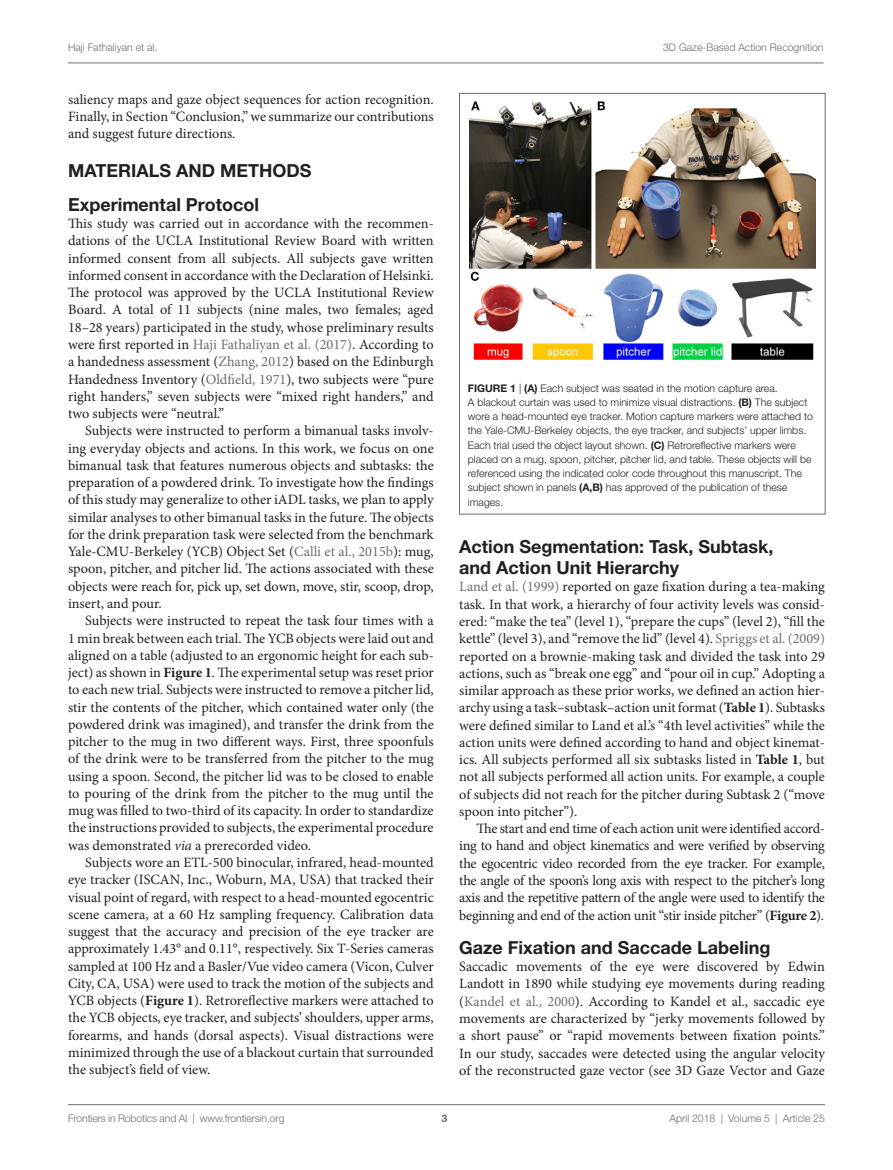
<style>
.page{position:relative;width:893px;height:1170px;background:#fff}
.page>*{position:absolute;margin:0;border:0;box-sizing:border-box;transform-origin:0 0}
.t1{font:700 18px/33.8px "Helvetica Neue LT Std";color:#231f20}
.t2{font:14.25px/17.2px "Minion Pro";letter-spacing:-.005em;color:#231f20;text-align:justify}
.t3{font:300 10.5px/14.2px "Helvetica Neue LT Std";color:#231f20}
.t4{font:300 10.5px "Helvetica Neue LT Std";color:#6c6d70}
.t5{font:700 10.5px "Helvetica Neue LT Std";color:#6c6d70}
.s1{color:#6c6d70}
.s2{font-weight:700}
.s3{font-style:italic}
</style>
<div class="page">
<img style="left:469px;top:102px;width:346px;height:258px">
<div style="left:459px;top:93px;width:366px;height:421px;border:1px solid #6c6d70"></div>
<hr style="left:68px;top:1104px;width:757px;height:1px;background:#6c6d70">
<hr style="left:68px;top:63px;width:755px;height:1px;background:#6c6d70">
<p class="t4" style="left:68px;top:41px;width:91px">Haji Fathaliyan et al.</p>
<p class="t4" style="left:663px;top:41px;width:162px">3D Gaze-Based Action Recognition</p>
<p class="t2" style="left:68px;top:90px;width:367px">saliency maps and gaze object sequences for action recognition.<br>Finally, in Section “Conclusion,” we summarize our contributions and suggest future directions.</p>
<p class="t1" style="left:68px;top:153px;width:50px">MATERIALS</p>
<p class="t1" style="left:68px;top:153px;width:244px;text-indent:108px">AN D METHODS<br>Experimental Protocol</p>
<p class="t2" style="left:68px;top:215px;width:367px">This study was carried out in accordance with the recommen&shy;dations of the UCLA Institutional Review Board with written informed consent from all subjects. All subjects gave written informed consent in accordance with the Declaration of Helsinki.<br>The protocol was approved by the UCLA Institutional Review Board. A total of 11 subjects (nine males, two females; aged 18–28 years) participated in the study, whose preliminary results were first reported in <span class="s1">Haji Fathaliyan et al. (2017)</span>. According to a handedness assessment (<span class="s1">Zhang, 2012</span>) based on the Edinburgh Handedness Inventory (<span class="s1">Oldfield, 1971</span>), two subjects were “pure right handers,” seven subjects were “mixed right handers,” and two subjects were “neutral.”</p>
<p class="t2" style="left:68px;top:422px;width:367px;text-indent:17px">Subjects were instructed to perform a bimanual tasks involv&shy;ing everyday objects and actions. In this work, we focus on one bimanual task that features numerous objects and subtasks: the preparation of a powdered drink. To investigate how the findings of this study may generalize to other iADL tasks, we plan to apply similar analyses to other bimanual tasks in the future. The objects for the drink preparation task were selected from the benchmark Yale-CMU-Berkeley (YCB) Object Set (<span class="s1">Calli et al., 2015b</span>): mug, spoon, pitcher, and pitcher lid. The actions associated with these objects were reach for, pick up, set down, move, stir, scoop, drop, insert, and pour.</p>
<p class="t2" style="left:68px;top:612px;width:367px;text-indent:17px">Subjects were instructed to repeat the task four times with a 1 min break between each trial. The YCB objects were laid out and aligned on a table (adjusted to an ergonomic height for each sub&shy;ject) as shown in <span class="s2">Figure 1</span>. The experimental setup was reset prior to each new trial. Subjects were instructed to remove a pitcher lid, stir the contents of the pitcher, which contained water only (the powdered drink was imagined), and transfer the drink from the pitcher to the mug in two different ways. First, three spoonfuls of the drink were to be transferred from the pitcher to the mug using a spoon. Second, the pitcher lid was to be closed to enable to pouring of the drink from the pitcher to the mug until the mug was filled to two-third of its capacity. In order to standardize the instructions provided to subjects, the experimental procedure was demonstrated <span class="s3">via</span> a prerecorded video.</p>
<p class="t2" style="left:68px;top:853px;width:367px;text-indent:17px">Subjects wore an ETL-500 binocular, infrared, head-mounted eye tracker (ISCAN, Inc., Woburn, MA, USA) that tracked their visual point of regard, with respect to a head-mounted egocentric scene camera, at a 60 Hz sampling frequency. Calibration data suggest that the accuracy and precision of the eye tracker are approximately 1.43° and 0.11°, respectively. Six T-Series cameras sampled at 100 Hz and a Basler/Vue video camera (Vicon, Culver City, CA, USA) were used to track the motion of the subjects and YCB objects (<span class="s2">Figure 1</span>). Retroreflective markers were attached to the YCB objects, eye tracker, and subjects’ shoulders, upper arms, forearms, and hands (dorsal aspects). Visual distractions were minimized through the use of a blackout curtain that surrounded the subject’s field of view.</p>
<p class="t3" style="left:468px;top:380px;width:347px"><span class="s2">Figure 1</span> | <span class="s2">(A)</span> Each subject was seated in the motion capture area.<br>A blackout curtain was used to minimize visual distractions. <span class="s2">(B)</span> The subject wore a head-mounted eye tracker. Motion capture markers were attached to the Yale-CMU-Berkeley objects, the eye tracker, and subjects’ upper limbs.<br>Each trial used the object layout shown. <span class="s2">(C)</span> Retroreflective markers were placed on a mug, spoon, pitcher, pitcher lid, and table. These objects will be referenced using the indicated color code throughout this manuscript. The subject shown in panels <span class="s2">(A,B)</span> has approved of the publication of these images.</p>
<p class="t1" style="left:459px;top:536px;width:316px;line-height:21px">Action Segmentation: Task, Subtask, and Action Unit Hierarchy</p>
<p class="t2" style="left:459px;top:578px;width:367px"><span class="s1">Land et al. (1999)</span> reported on gaze fixation during a tea-making task. In that work, a hierarchy of four activity levels was consid&shy;ered: “make the tea” (level 1), “prepare the cups” (level 2), “fill the kettle” (level 3), and “remove the lid” (level 4). <span class="s1">Spriggs et al. (2009) </span>reported on a brownie-making task and divided the task into 29 actions, such as “break one egg” and “pour oil in cup.” Adopting a similar approach as these prior works, we defined an action hier&shy;archy using a task–subtask–action unit format (<span class="s2">Table 1</span>). Subtasks were defined similar to Land et al.’s “4th level activities” while the action units were defined according to hand and object kinemat&shy;ics. All subjects performed all six subtasks listed in <span class="s2">Table 1</span>, but not all subjects performed all action units. For example, a couple of subjects did not reach for the pitcher during Subtask 2 (“move spoon into pitcher”).</p>
<p class="t2" style="left:459px;top:820px;width:367px;text-indent:17px">The start and end time of each action unit were identified accord&shy;ing to hand and object kinematics and were verified by observing the egocentric video recorded from the eye tracker. For example, the angle of the spoon’s long axis with respect to the pitcher’s long axis and the repetitive pattern of the angle were used to identify the beginning and end of the action unit “stir inside pitcher” (<span class="s2">Figure 2</span>).</p>
<p class="t1" style="left:459px;top:930px;width:313px">Gaze Fixation and Saccade Labeling</p>
<p class="t2" style="left:459px;top:957px;width:367px">Saccadic movements of the eye were discovered by Edwin Landott in 1890 while studying eye movements during reading (<span class="s1">Kandel et al., 2000</span>). According to Kandel et al., saccadic eye movements are characterized by “jerky movements followed by a short pause” or “rapid movements between fixation points.” In our study, saccades were detected using the angular velocity of the reconstructed gaze vector (see 3D Gaze Vector and Gaze</p>
<p class="t4" style="left:68px;top:1111px;width:218px">Frontiers in Robotics and AI | www.frontiersin.org</p>
<p class="t4" style="left:670px;top:1111px;width:157px">April 2018 | Volume 5 | Article 25</p>
<p class="t5" style="left:441px;top:1111px;width:7px">3</p>
</div>
